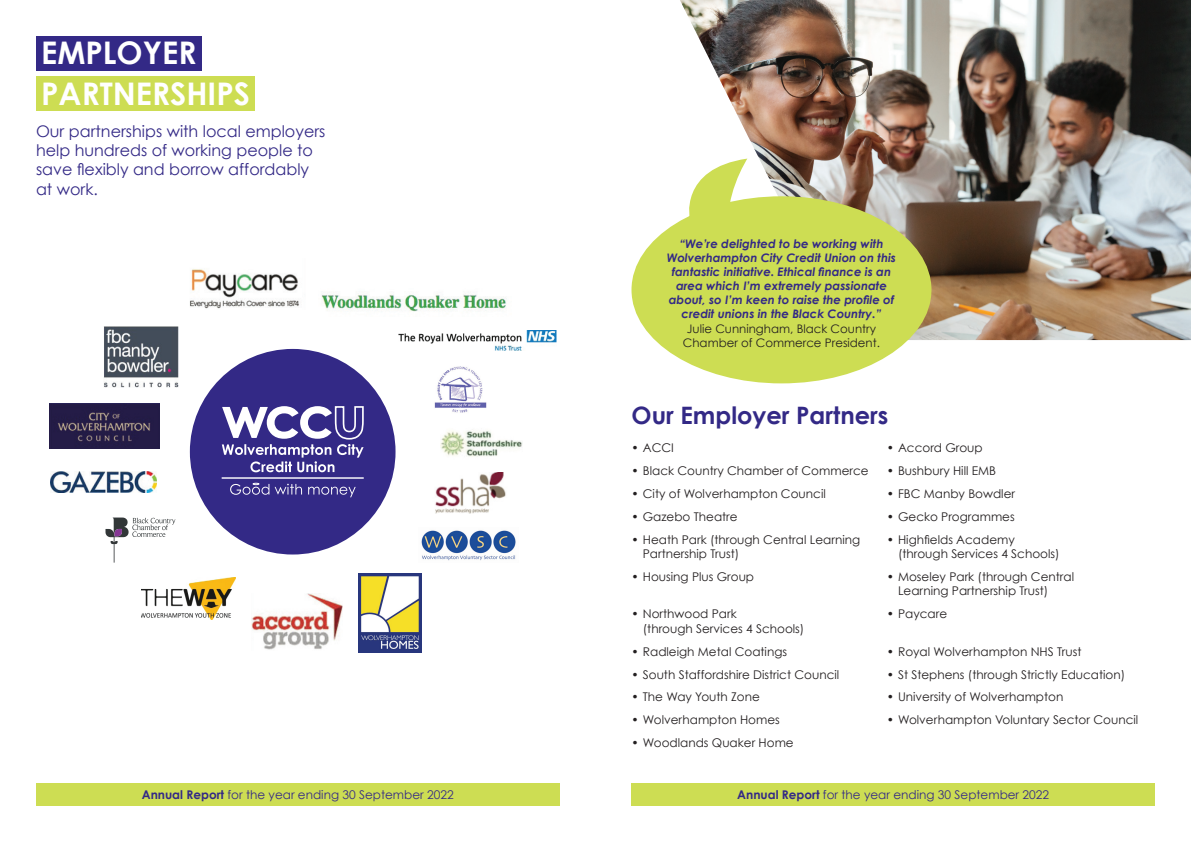
<style>
.page{position:relative;width:1191px;height:842px;background:#fff}
.page>*{position:absolute;margin:0;border:0;box-sizing:border-box;transform-origin:0 0}
.t1{font:700 31.2px/40.4px "Century Gothic";color:#fff}
.t2{font:700 24px "Century Gothic";color:#332986}
.t3{font:16px/19.2px "Century Gothic";color:#332986}
.t4{font:12px/14.4px "Century Gothic";color:#231f20}
.t5{font:12px "Century Gothic";color:#332986}
.t6{font:italic 700 11.8px/14.1px "Century Gothic";color:#332986;text-align:center}
.t7{font:11.8px/14.1px "Century Gothic";color:#231f20;text-align:center}
.s1{font-weight:700}
</style>
<div class="page">
<img style="left:680px;top:0;width:511px;height:340px">
<div style="left:631px;top:196px;width:300px;height:187px;background:#cddd53;border-radius:50%"></div>
<svg style="left:678px;top:159px;width:69px;height:63px"></svg>
<div style="left:36px;top:36px;width:166px;height:34px;background:#332986"></div>
<div style="left:36px;top:76px;width:219px;height:35px;background:#cddd53"></div>
<img style="left:398px;top:330px;width:158px;height:20px">
<img style="left:321px;top:293px;width:186px;height:19px">
<img style="left:51px;top:471px;width:105px;height:22px">
<img style="left:434px;top:366px;width:53px;height:47px">
<img style="left:49px;top:404px;width:110px;height:45px">
<img style="left:251px;top:593px;width:92px;height:57px">
<img style="left:104px;top:326px;width:75px;height:61px">
<img style="left:190px;top:269px;width:109px;height:40px">
<img style="left:440px;top:430px;width:82px;height:27px">
<img style="left:359px;top:574px;width:63px;height:78px">
<img style="left:435px;top:472px;width:71px;height:42px">
<img style="left:141px;top:578px;width:94px;height:41px">
<svg style="left:105px;top:517px;width:70px;height:46px"></svg>
<img style="left:421px;top:530px;width:95px;height:31px">
<div style="left:190px;top:349px;width:205px;height:205px;background:#332986;border-radius:50%"></div>
<div style="left:36px;top:783px;width:523px;height:23px;background:#cddd53"></div>
<div style="left:631px;top:783px;width:524px;height:23px;background:#cddd53"></div>
<svg style="left:222px;top:406px;width:142px;height:66px"></svg>
<hr style="left:222px;top:477px;width:142px;height:2px;background:#fff">
<svg style="left:230px;top:483px;width:126px;height:14px"></svg>
<h1 class="t1" style="left:41px;top:32px;width:210px">EMPLOYER<br>PARTNERSHIPS</h1>
<h3 class="t3" style="left:36px;top:121px;width:291px">Our partnerships with local employers help hundreds of working people to save flexibly and borrow affordably at work.</h3>
<p class="t6" style="left:667px;top:236px;width:231px">“We’re delighted to be working with Wolverhampton City Credit Union on this fantastic initiative. Ethical finance is an area which I’m extremely passionate about, so I’m keen to raise the profile of credit unions in the Black Country.”</p>
<p class="t7" style="left:683px;top:321px;width:199px">Julie Cunningham, Black Country<br>Chamber of Commerce President.</p>
<h2 class="t2" style="left:631px;top:400px;width:258px">Our Employer Partners</h2>
<p class="t4" style="left:631px;top:440px;width:44px">• ACCI</p>
<p class="t4" style="left:886px;top:440px;width:98px">• Accord Group</p>
<p class="t4" style="left:631px;top:463px;width:238px">• Black Country Chamber of Commerce</p>
<p class="t4" style="left:886px;top:463px;width:111px">• Bushbury Hill EMB</p>
<p class="t4" style="left:631px;top:486px;width:196px">• City of Wolverhampton Council</p>
<p class="t4" style="left:886px;top:486px;width:130px">• FBC Manby Bowdler</p>
<p class="t4" style="left:631px;top:509px;width:108px">• Gazebo Theatre</p>
<p class="t4" style="left:886px;top:509px;width:129px">• Gecko Programmes</p>
<p class="t4" style="left:631px;top:532px;width:230px">• Heath Park (through Central Learning</p>
<p class="t4" style="left:886px;top:532px;width:130px">• Highfields Academy</p>
<p class="t4" style="left:643px;top:546px;width:98px">Partnership Trust)</p>
<p class="t4" style="left:898px;top:546px;width:163px">(through Services 4 Schools)</p>
<p class="t4" style="left:631px;top:569px;width:124px">• Housing Plus Group</p>
<p class="t4" style="left:898px;top:569px;width:177px;text-indent:-11px">• Moseley Park (through Central<br>Learning Partnership Trust)</p>
<p class="t4" style="left:631px;top:607px;width:107px">• Northwood Park</p>
<p class="t4" style="left:886px;top:607px;width:62px">• Paycare</p>
<p class="t4" style="left:643px;top:621px;width:163px">(through Services 4 Schools)</p>
<p class="t4" style="left:631px;top:644px;width:157px">• Radleigh Metal Coatings</p>
<p class="t4" style="left:886px;top:644px;width:196px">• Royal Wolverhampton NHS Trust</p>
<p class="t4" style="left:631px;top:667px;width:209px">• South Staffordshire District Council</p>
<p class="t4" style="left:886px;top:667px;width:240px">• St Stephens (through Strictly Education)</p>
<p class="t4" style="left:631px;top:690px;width:130px">• The Way Youth Zone</p>
<p class="t4" style="left:886px;top:690px;width:178px">• University of Wolverhampton</p>
<p class="t4" style="left:631px;top:713px;width:150px">• Wolverhampton Homes</p>
<p class="t4" style="left:886px;top:713px;width:253px">• Wolverhampton Voluntary Sector Council</p>
<p class="t4" style="left:631px;top:736px;width:164px">• Woodlands Quaker Home</p>
<p class="t5" style="left:142px;top:787px;width:313px"><span class="s1">Annual Report</span> for the year ending 30 September 2022</p>
<p class="t5" style="left:737px;top:787px;width:313px"><span class="s1">Annual Report</span> for the year ending 30 September 2022</p>
</div>
